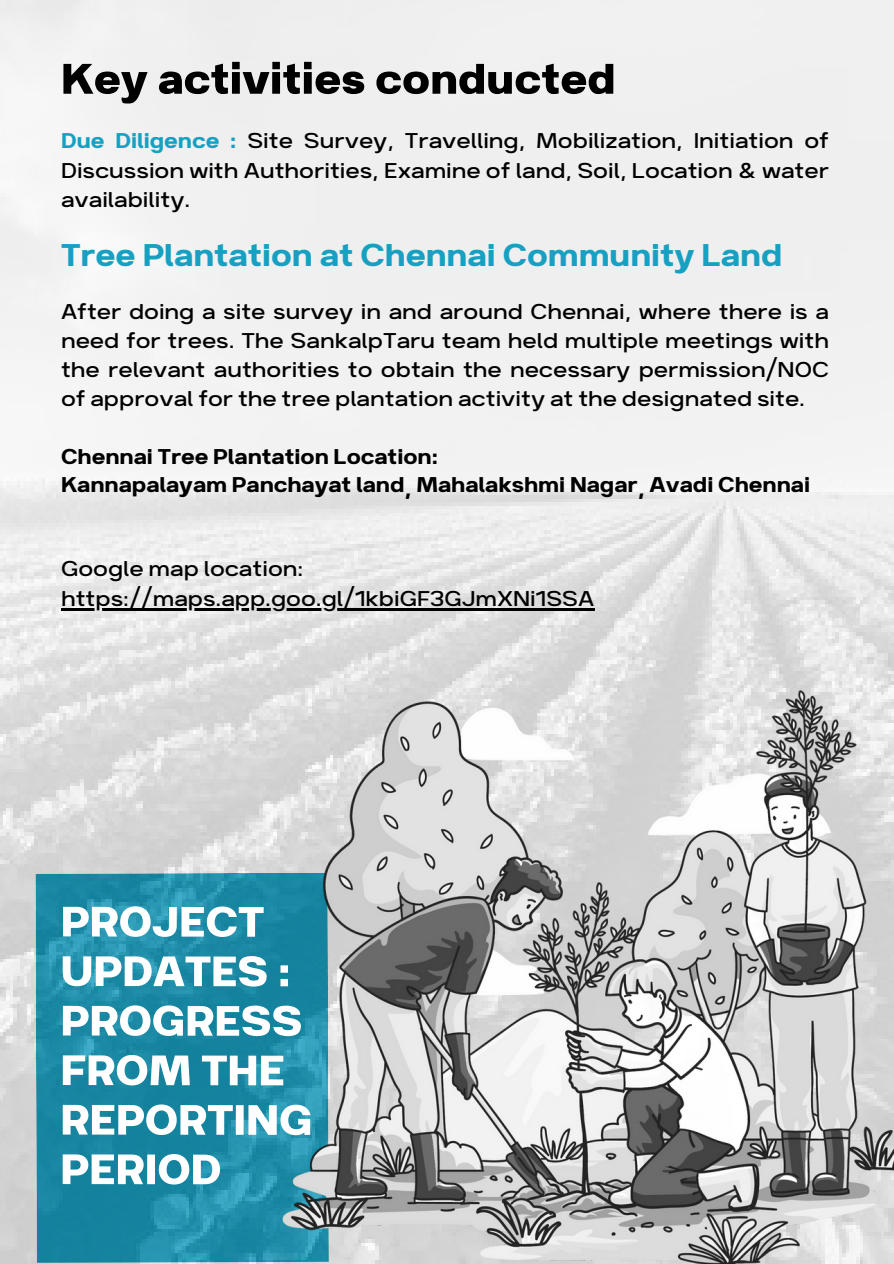
<style>
.page{position:relative;width:894px;height:1264px;background:#fff}
.page>*{position:absolute;margin:0;border:0;box-sizing:border-box;transform-origin:0 0}
.t1{font:700 51px "Breul Grotesk A";color:#000}
.t2{font:700 50.7px/49.5px "Breul Grotesk A";color:#fff}
.t3{font:37.5px "Breul Grotesk A";color:#16a0c2}
.t4{font:300 25.5px/29.2px "Breul Grotesk A";color:#000;text-align:justify}
.t5{font:25.5px "Breul Grotesk A";color:#000}
.s1{font-weight:400;color:#16a0c2}
</style>
<div class="page">
<img style="left:0;top:0;width:893px;height:1263px">
<img style="left:250px;top:631px;width:643px;height:632px">
<hr style="left:61px;top:608px;width:533px;height:2px;background:#000">
<p class="t1" style="left:61px;top:36px;width:556px">Key activities conducted</p>
<p class="t4" style="left:61px;top:124px;width:769px"><span class="s1">Due Diligence :</span> Site Survey, Travelling, Mobilization, Initiation of Discussion with Authorities, Examine of land, Soil, Location &amp; water availability.</p>
<p class="t3" style="left:61px;top:224px;width:722px">Tree Plantation at Chennai Community Land</p>
<h2 class="t4" style="left:61px;top:294px;width:769px">After doing a site survey in and around Chennai, where there is a need for trees. The SankalpTaru team held multiple meetings with the relevant authorities to obtain the necessary permission/NOC of approval for the tree plantation activity at the designated site.</h2>
<p class="t5" style="left:61px;top:435px;width:378px">Chennai Tree Plantation Location:</p>
<h3 class="t5" style="left:61px;top:463px;width:750px">Kannapalayam Panchayat land, Mahalakshmi Nagar, Avadi Chennai</h3>
<p class="t4" style="left:61px;top:552px;width:244px">Google map location:</p>
<p class="t4" style="left:61px;top:581px;width:534px">https://maps.app.goo.gl/1kbiGF3GJmXNi1SSA</p>
<p class="t2" style="left:60px;top:891px;width:254px">PROJECT<br>UPDATES :<br>PROGRESS<br>FROM THE<br>REPORTING<br>PERIOD</p>
</div>
